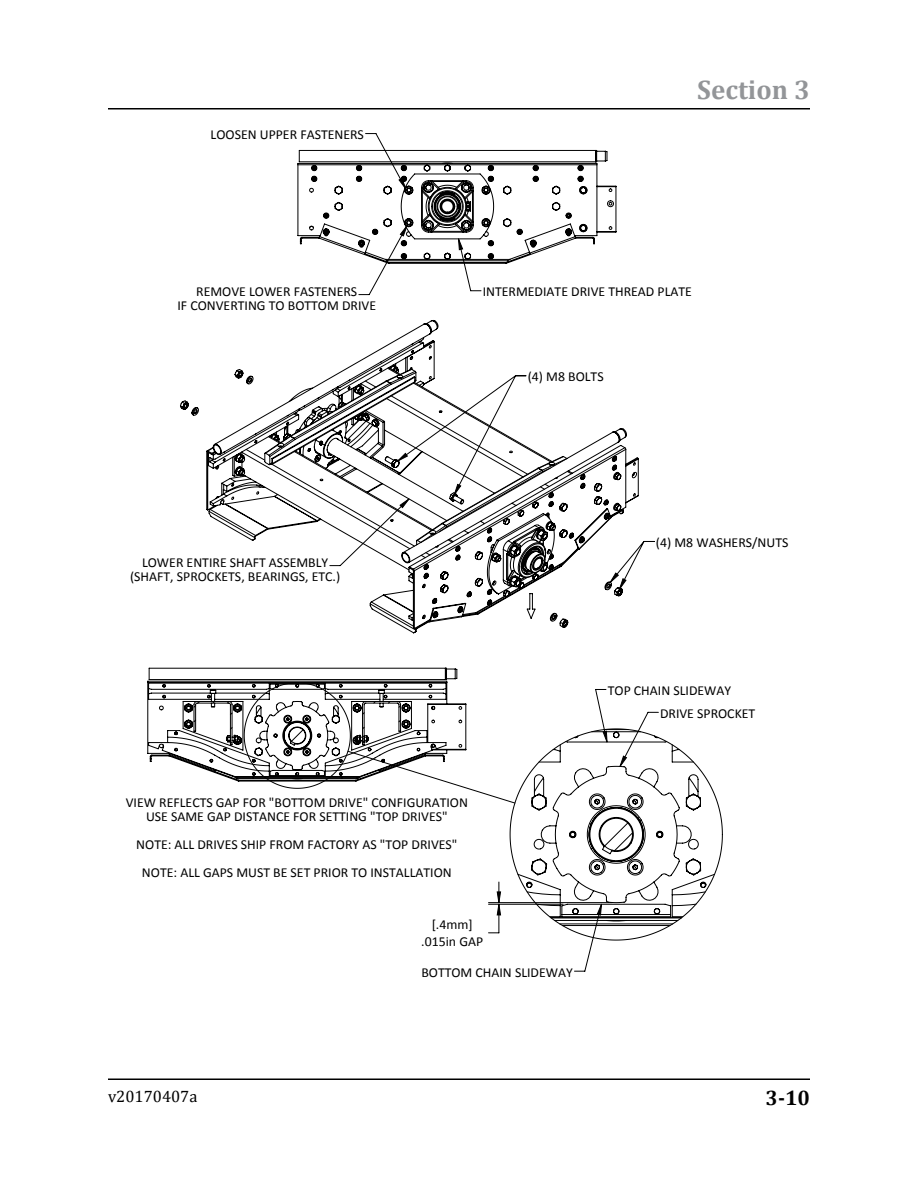
<style>
.page{position:relative;width:918px;height:1188px;background:#fff}
.page>*{position:absolute;margin:0;border:0;box-sizing:border-box;transform-origin:0 0}
.t1{font:700 27px "Cambria";color:#939598}
.t2{font:700 21px "Cambria";color:#000}
.t3{font:16.5px "Cambria";color:#000}
.t4{font:13.8px/14px "Calibri";color:#000;text-align:center}
</style>
<div class="page">
<hr style="left:108px;top:108px;width:702px;height:2px;background:#000">
<hr style="left:108px;top:1078px;width:702px;height:2px;background:#000">
<svg style="left:180px;top:320px;width:459px;height:314px"></svg>
<svg style="left:206px;top:367px;width:421px;height:264px"></svg>
<svg style="left:297px;top:150px;width:320px;height:114px"></svg>
<svg style="left:579px;top:797px;width:144px;height:144px"></svg>
<svg style="left:147px;top:667px;width:569px;height:267px"></svg>
<p class="t4" style="left:211px;top:127px;width:155px">LOOSEN UPPER FASTENERS</p>
<h1 class="t1" style="left:697px;top:73px;width:114px">Section 3</h1>
<p class="t4" style="left:196px;top:285px;width:163px">REMOVE LOWER FASTENERS</p>
<p class="t4" style="left:483px;top:285px;width:211px">INTERMEDIATE DRIVE THREAD PLATE</p>
<p class="t4" style="left:177px;top:299px;width:200px">IF CONVERTING TO BOTTOM DRIVE</p>
<p class="t4" style="left:528px;top:370px;width:77px">(4) M8 BOLTS</p>
<p class="t4" style="left:130px;top:556px;width:212px">LOWER ENTIRE SHAFT ASSEMBLY (SHAFT, SPROCKETS, BEARINGS, ETC.)</p>
<p class="t4" style="left:126px;top:796px;width:344px">VIEW REFLECTS GAP FOR "BOTTOM DRIVE" CONFIGURATION<br>USE SAME GAP DISTANCE FOR SETTING "TOP DRIVES"</p>
<p class="t4" style="left:136px;top:831px;width:323px;line-height:28px">NOTE: ALL DRIVES SHIP FROM FACTORY AS "TOP DRIVES"<br>NOTE: ALL GAPS MUST BE SET PRIOR TO INSTALLATION</p>
<p class="t4" style="left:421px;top:917px;width:63px;line-height:16.8px">[.4mm] .015in GAP</p>
<p class="t4" style="left:656px;top:535px;width:134px">(4) M8 WASHERS/NUTS</p>
<p class="t4" style="left:608px;top:683px;width:125px">TOP CHAIN SLIDEWAY</p>
<p class="t4" style="left:660px;top:706px;width:97px">DRIVE SPROCKET</p>
<p class="t3" style="left:108px;top:1086px;width:91px">v20170407a</p>
<p class="t4" style="left:421px;top:965px;width:153px">BOTTOM CHAIN SLIDEWAY</p>
<h2 class="t2" style="left:766px;top:1085px;width:46px">3-10</h2>
</div>
